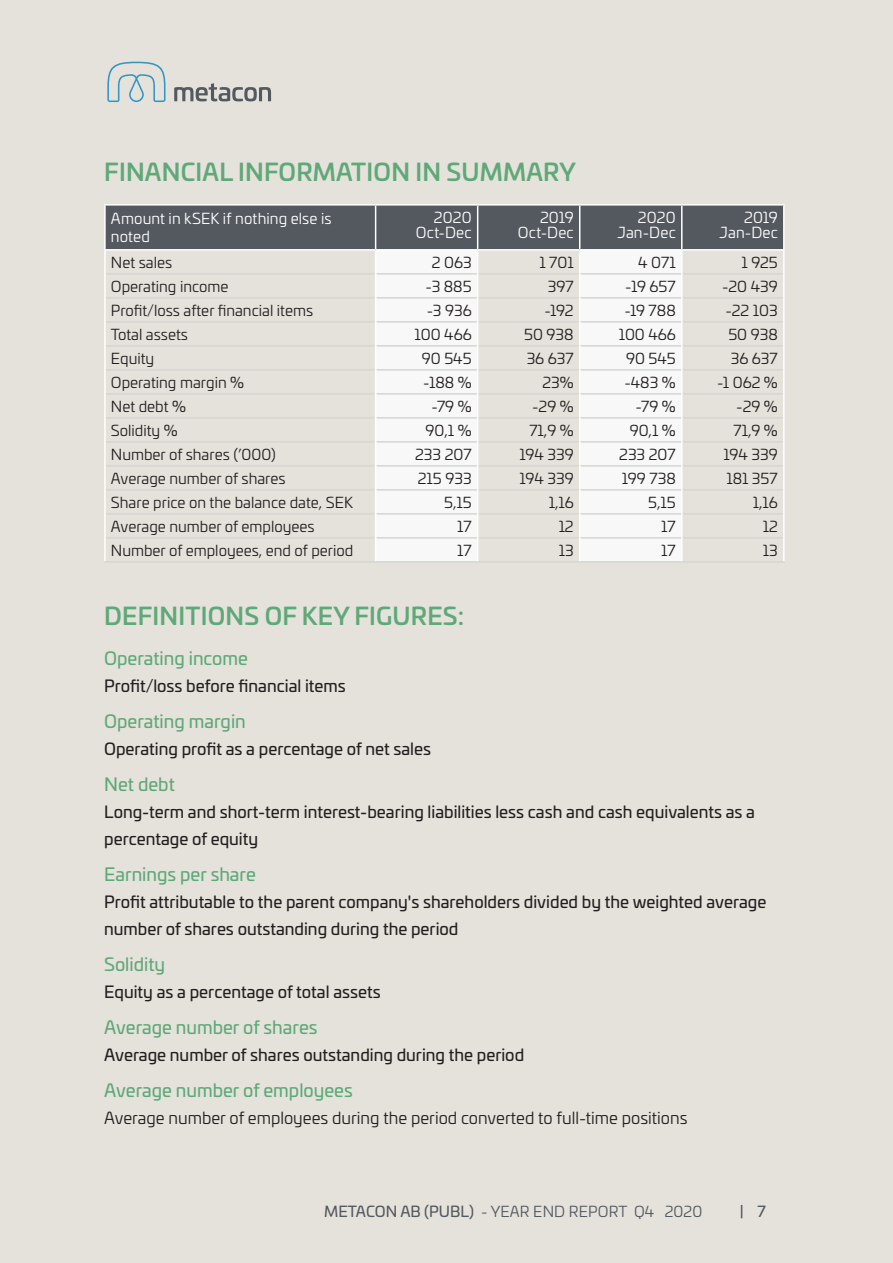
<style>
.page{position:relative;width:893px;height:1263px;background:#e5e2dc}
.page>*{position:absolute;margin:0;border:0;box-sizing:border-box;transform-origin:0 0}
.t1{font:500 24px "Univia Pro";letter-spacing:.01em;color:#5fa878}
.t2{font:18px "Univia Pro";color:#5fa878}
.t3{font:16.5px/27px "Univia Pro";color:#231f20}
.t4{font:16.5px "Univia Pro";color:#231f20}
.t5{font:15px "Univia Pro";color:#231f20}
.t6{font:15px/15px "Univia Pro";letter-spacing:.01em;color:#fff;text-align:right}
.t7{font:15px "Univia Pro";letter-spacing:.01em;color:#53595f}
.t8{font:15px "Univia Pro";color:#53595f}
.s1{font-style:inherit}
</style>
<div class="page">
<svg style="left:174px;top:83px;width:97px;height:18px"></svg>
<svg style="left:107px;top:62px;width:58px;height:40px"></svg>
<hr style="left:104px;top:561px;width:272px;height:2px;background:#d4d6d4">
<hr style="left:376px;top:561px;width:102px;height:2px;background:#d4d6d4">
<hr style="left:478px;top:561px;width:102px;height:2px;background:#d4d6d4">
<hr style="left:580px;top:561px;width:102px;height:2px;background:#d4d6d4">
<hr style="left:682px;top:561px;width:103px;height:2px;background:#d4d6d4">
<hr style="left:104px;top:251px;width:2px;height:23px;background:#fff">
<hr style="left:783px;top:251px;width:2px;height:23px;background:#fff">
<hr style="left:104px;top:274px;width:2px;height:24px;background:#fff">
<hr style="left:783px;top:274px;width:2px;height:24px;background:#fff">
<hr style="left:104px;top:298px;width:2px;height:24px;background:#fff">
<hr style="left:783px;top:298px;width:2px;height:24px;background:#fff">
<hr style="left:104px;top:322px;width:2px;height:24px;background:#fff">
<hr style="left:783px;top:322px;width:2px;height:24px;background:#fff">
<hr style="left:104px;top:346px;width:2px;height:24px;background:#fff">
<hr style="left:783px;top:346px;width:2px;height:24px;background:#fff">
<hr style="left:104px;top:370px;width:2px;height:24px;background:#fff">
<hr style="left:783px;top:370px;width:2px;height:24px;background:#fff">
<hr style="left:104px;top:394px;width:2px;height:24px;background:#fff">
<hr style="left:783px;top:394px;width:2px;height:24px;background:#fff">
<hr style="left:104px;top:418px;width:2px;height:24px;background:#fff">
<hr style="left:783px;top:418px;width:2px;height:24px;background:#fff">
<hr style="left:104px;top:442px;width:2px;height:24px;background:#fff">
<hr style="left:783px;top:442px;width:2px;height:24px;background:#fff">
<hr style="left:104px;top:466px;width:2px;height:24px;background:#fff">
<hr style="left:783px;top:466px;width:2px;height:24px;background:#fff">
<hr style="left:104px;top:490px;width:2px;height:24px;background:#fff">
<hr style="left:783px;top:490px;width:2px;height:24px;background:#fff">
<hr style="left:104px;top:514px;width:2px;height:24px;background:#fff">
<hr style="left:783px;top:514px;width:2px;height:24px;background:#fff">
<hr style="left:104px;top:538px;width:2px;height:23px;background:#fff">
<svg style="left:105px;top:206px;width:678px;height:356px"></svg>
<hr style="left:783px;top:538px;width:2px;height:23px;background:#fff">
<hr style="left:104px;top:204px;width:272px;height:2px;background:#fff">
<hr style="left:104px;top:206px;width:2px;height:43px;background:#fff">
<hr style="left:376px;top:204px;width:102px;height:2px;background:#fff">
<hr style="left:375px;top:206px;width:1px;height:43px;background:#fff">
<hr style="left:478px;top:204px;width:102px;height:2px;background:#fff">
<hr style="left:477px;top:206px;width:1px;height:43px;background:#fff">
<hr style="left:580px;top:204px;width:102px;height:2px;background:#fff">
<hr style="left:579px;top:206px;width:1px;height:43px;background:#fff">
<hr style="left:682px;top:204px;width:103px;height:2px;background:#fff">
<hr style="left:681px;top:206px;width:1px;height:43px;background:#fff">
<hr style="left:783px;top:206px;width:2px;height:43px;background:#fff">
<hr style="left:104px;top:249px;width:272px;height:2px;background:#fff">
<hr style="left:376px;top:249px;width:102px;height:2px;background:#fff">
<hr style="left:478px;top:249px;width:102px;height:2px;background:#fff">
<hr style="left:580px;top:249px;width:102px;height:2px;background:#fff">
<hr style="left:682px;top:249px;width:103px;height:2px;background:#fff">
<h1 class="t1" style="left:104px;top:154px;width:473px">FINANCIAL INFORMATION IN SUMMARY</h1>
<p class="t6" style="left:111px;top:209px;width:222px;line-height:18px;text-align:left">Amount in kSEK if nothing else is noted</p>
<p class="t6" style="left:416px;top:209px;width:57px">2020<br>Oct-Dec</p>
<p class="t6" style="left:518px;top:209px;width:57px">2019<br>Oct-Dec</p>
<p class="t6" style="left:618px;top:209px;width:60px">2020<br>Jan-Dec</p>
<p class="t6" style="left:720px;top:209px;width:60px">2019<br>Jan-Dec</p>
<p class="t5" style="left:111px;top:251px;width:63px">Net sales</p>
<p class="t5" style="left:432px;top:251px;width:41px">2 063</p>
<p class="t5" style="left:539px;top:251px;width:36px">1 701</p>
<p class="t5" style="left:638px;top:251px;width:39px">4 071</p>
<p class="t5" style="left:741px;top:251px;width:38px">1 925</p>
<p class="t5" style="left:111px;top:275px;width:119px">Operating income</p>
<p class="t5" style="left:426px;top:275px;width:48px">-3 885</p>
<p class="t5" style="left:548px;top:275px;width:27px">397</p>
<p class="t5" style="left:625px;top:275px;width:52px">-19 657</p>
<p class="t5" style="left:722px;top:275px;width:57px">-20 439</p>
<p class="t5" style="left:111px;top:299px;width:204px">Profit/loss after financial items</p>
<p class="t5" style="left:427px;top:299px;width:46px">-3 936</p>
<p class="t5" style="left:544px;top:299px;width:31px">-192</p>
<p class="t5" style="left:624px;top:299px;width:53px">-19 788</p>
<p class="t5" style="left:725px;top:299px;width:54px">-22 103</p>
<p class="t5" style="left:111px;top:323px;width:79px">Total assets</p>
<p class="t5" style="left:415px;top:323px;width:59px">100 466</p>
<p class="t5" style="left:524px;top:323px;width:51px">50 938</p>
<p class="t5" style="left:619px;top:323px;width:59px">100 466</p>
<p class="t5" style="left:728px;top:323px;width:51px">50 938</p>
<p class="t5" style="left:111px;top:347px;width:45px">Equity</p>
<p class="t5" style="left:422px;top:347px;width:51px">90 545</p>
<p class="t5" style="left:527px;top:347px;width:49px">36 637</p>
<p class="t5" style="left:626px;top:347px;width:51px">90 545</p>
<p class="t5" style="left:731px;top:347px;width:49px">36 637</p>
<p class="t5" style="left:111px;top:371px;width:135px">Operating margin %</p>
<p class="t5" style="left:423px;top:371px;width:50px">-188 %</p>
<p class="t5" style="left:542px;top:371px;width:33px">23%</p>
<p class="t5" style="left:624px;top:371px;width:53px">-483 %</p>
<p class="t5" style="left:717px;top:371px;width:62px">-1 062 %</p>
<p class="t5" style="left:111px;top:395px;width:77px">Net debt %</p>
<p class="t5" style="left:431px;top:395px;width:42px">-79 %</p>
<p class="t5" style="left:532px;top:395px;width:43px">-29 %</p>
<p class="t5" style="left:635px;top:395px;width:42px">-79 %</p>
<p class="t5" style="left:736px;top:395px;width:43px">-29 %</p>
<p class="t5" style="left:111px;top:419px;width:68px">Solidity %</p>
<p class="t5" style="left:426px;top:419px;width:48px">90,1 %</p>
<p class="t5" style="left:529px;top:419px;width:46px">71,9 %</p>
<p class="t5" style="left:630px;top:419px;width:48px">90,1 %</p>
<p class="t5" style="left:733px;top:419px;width:46px">71,9 %</p>
<p class="t5" style="left:111px;top:443px;width:166px">Number of shares (’000)</p>
<p class="t5" style="left:415px;top:443px;width:58px">233 207</p>
<p class="t5" style="left:519px;top:443px;width:56px">194 339</p>
<p class="t5" style="left:619px;top:443px;width:58px">233 207</p>
<p class="t5" style="left:724px;top:443px;width:56px">194 339</p>
<p class="t5" style="left:111px;top:467px;width:176px">Average number of shares</p>
<p class="t5" style="left:418px;top:467px;width:55px">215 933</p>
<p class="t5" style="left:519px;top:467px;width:56px">194 339</p>
<p class="t5" style="left:622px;top:467px;width:55px">199 738</p>
<p class="t5" style="left:726px;top:467px;width:53px">181 357</p>
<p class="t5" style="left:111px;top:491px;width:244px">Share price on the balance date, SEK</p>
<p class="t5" style="left:444px;top:491px;width:29px">5,15</p>
<p class="t5" style="left:549px;top:491px;width:27px">1,16</p>
<p class="t5" style="left:648px;top:491px;width:29px">5,15</p>
<p class="t5" style="left:753px;top:491px;width:27px">1,16</p>
<p class="t5" style="left:111px;top:515px;width:205px">Average number of employees</p>
<p class="t5" style="left:457px;top:515px;width:16px">17</p>
<p class="t5" style="left:559px;top:515px;width:17px">12</p>
<p class="t5" style="left:661px;top:515px;width:16px">17</p>
<p class="t5" style="left:763px;top:515px;width:17px">12</p>
<p class="t5" style="left:111px;top:539px;width:244px">Number of employees, end of period</p>
<p class="t5" style="left:457px;top:539px;width:16px">17</p>
<p class="t5" style="left:559px;top:539px;width:16px">13</p>
<p class="t5" style="left:661px;top:539px;width:16px">17</p>
<p class="t5" style="left:763px;top:539px;width:16px">13</p>
<h1 class="t1" style="left:104px;top:597px;width:361px">DEFINITIONS OF KEY FIGURES:</h1>
<p class="t2" style="left:104px;top:645px;width:145px">Operating income</p>
<p class="t3" style="left:104px;top:672px;width:243px">Profit/loss before financial items</p>
<p class="t2" style="left:104px;top:708px;width:143px">Operating margin</p>
<p class="t3" style="left:104px;top:735px;width:328px">Operating profit as a percentage of net sales</p>
<p class="t2" style="left:104px;top:771px;width:72px">Net debt</p>
<p class="t3" style="left:104px;top:798px;width:652px">Long-term and short-term interest-bearing liabilities less cash and cash equivalents as a percentage of equity</p>
<p class="t2" style="left:104px;top:861px;width:153px">Earnings per share</p>
<p class="t3" style="left:104px;top:888px;width:664px">Profit attributable to the parent company's shareholders divided by the weighted average number of shares outstanding during the period</p>
<p class="t2" style="left:104px;top:951px;width:62px">Solidity</p>
<p class="t3" style="left:104px;top:978px;width:278px">Equity as a percentage of total assets</p>
<p class="t2" style="left:104px;top:1014px;width:215px">Average number of shares</p>
<p class="t3" style="left:104px;top:1041px;width:422px">Average number of shares outstanding during the period</p>
<p class="t2" style="left:104px;top:1077px;width:250px">Average number of employees</p>
<p class="t4" style="left:104px;top:1106px;width:585px">Average number of employees during the period converted to full-time positions</p>
<p class="t7" style="left:324px;top:1200px;width:379px"><span class="s1">METACON AB (PUBL)</span> - YEAR END REPORT Q4 2020</p>
<p class="t8" style="left:740px;top:1200px;width:28px">| 7</p>
</div>
